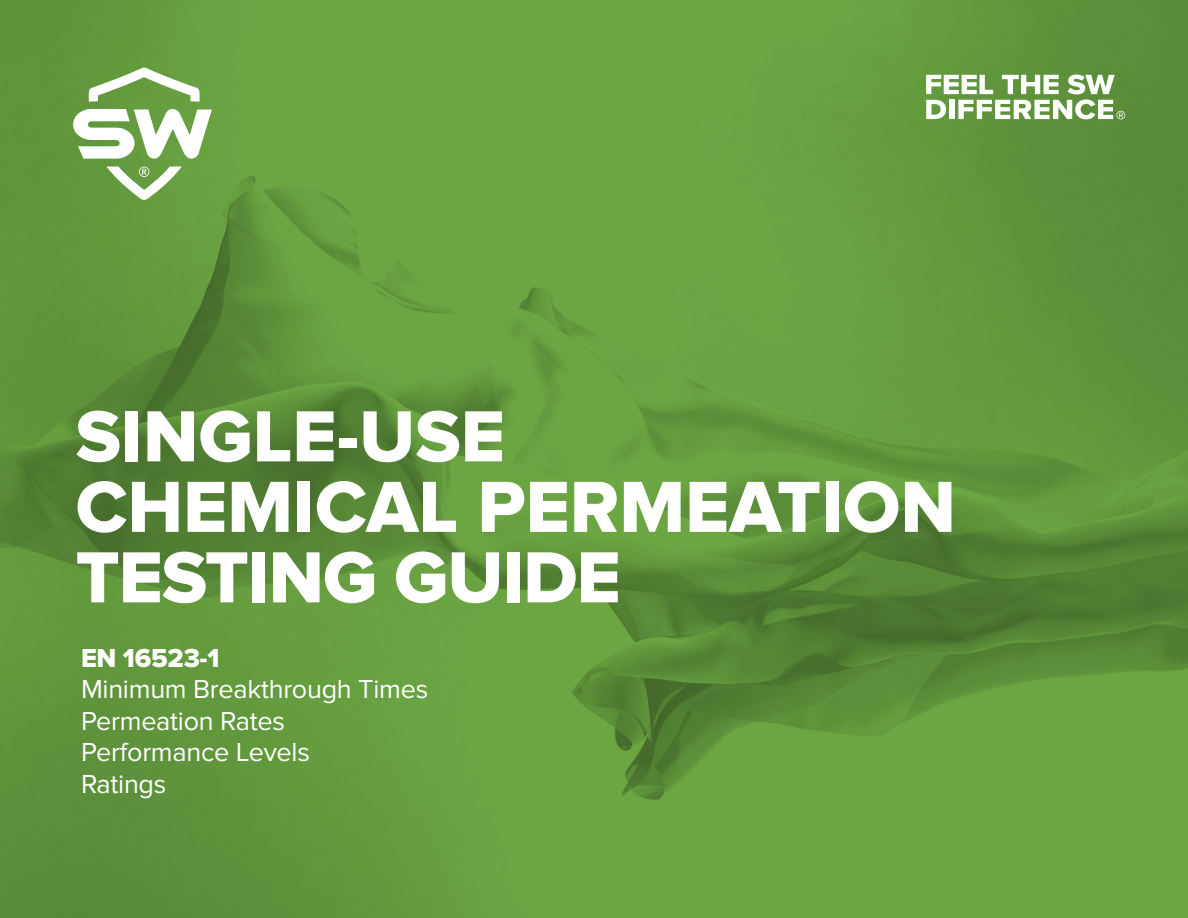
<style>
.page{position:relative;width:1188px;height:918px;background:#fff}
.page>*{position:absolute;margin:0;border:0;box-sizing:border-box;transform-origin:0 0}
.t1{font:75px/70.5px "Proxima Nova Extrabld";color:#fff}
.t2{font:27px "Proxima Nova";letter-spacing:-.01em;color:#fff}
.t3{font:27px "Proxima Nova Extrabld";letter-spacing:-.01em;color:#fff}
</style>
<div class="page">
<img style="left:0;top:0;width:1188px;height:918px">
<svg style="left:89px;top:67px;width:111px;height:35px"></svg>
<svg style="left:73px;top:109px;width:139px;height:50px"></svg>
<svg style="left:106px;top:167px;width:76px;height:33px"></svg>
<svg style="left:926px;top:75px;width:199px;height:44px"></svg>
<p class="t1" style="left:76px;top:403px;width:431px">SINGLE-USE</p>
<p class="t1" style="left:76px;top:474px;width:882px">CHEMICAL PERMEATION<br>TESTING GUIDE</p>
<p class="t3" style="left:81px;top:642px;width:140px">EN 16523-1</p>
<p class="t2" style="left:81px;top:674px;width:349px">Minimum Breakthrough Times</p>
<p class="t2" style="left:81px;top:705px;width:205px">Permeation Rates</p>
<p class="t2" style="left:81px;top:737px;width:230px">Performance Levels</p>
<p class="t2" style="left:81px;top:768px;width:87px">Ratings</p>
</div>
